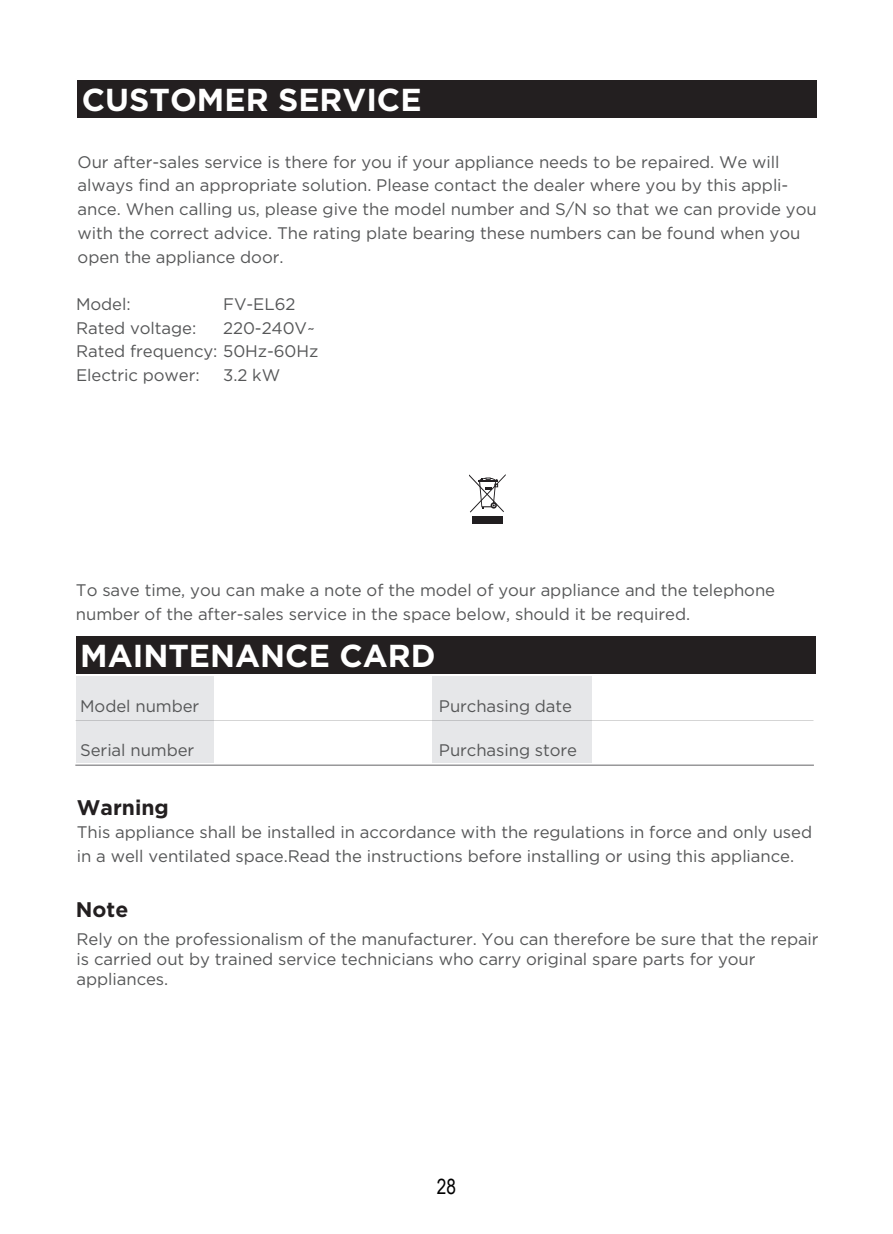
<style>
.page{position:relative;width:893px;height:1234px;background:#fff}
.page>*{position:absolute;margin:0;border:0;box-sizing:border-box;transform-origin:0 0}
.t1{font:700 31.65px "Gotham";color:#fff}
.t2{font:700 21.15px "Gotham";color:#231f20}
.t3{font:21px "Arial Narrow";color:#000}
.t4{font:16.65px/23.7px "Gotham";letter-spacing:-.005em;color:#565758}
</style>
<div class="page">
<div style="left:78px;top:80px;width:739px;height:38px;background:#231f20"></div>
<div style="left:76px;top:676px;width:137px;height:86px;background:#e6e7e9"></div>
<div style="left:432px;top:676px;width:159px;height:86px;background:#e6e7e9"></div>
<div style="left:76px;top:636px;width:739px;height:37px;background:#231f20"></div>
<hr style="left:75px;top:764px;width:739px;height:1px;background:#636366">
<div style="left:472px;top:516px;width:31px;height:8px;background:#211e20"></div>
<svg style="left:469px;top:474px;width:37px;height:38px"></svg>
<h1 class="t1" style="left:82px;top:78px;width:341px">CUSTOMER SERVICE</h1>
<p class="t4" style="left:78px;top:149px;width:741px">Our after-sales service is there for you if your appliance needs to be repaired. We will always find an appropriate solution. Please contact the dealer where you by this appli&shy;ance. When calling us, please give the model number and S/N so that we can provide you with the correct advice. The rating plate bearing these numbers can be found when you open the appliance door.</p>
<p class="t4" style="left:76px;top:291px;width:244px">Model:<br>Rated voltage:<br>Rated frequency: 50Hz-60Hz<br>Electric power:</p>
<p class="t4" style="left:223px;top:291px;width:74px">FV-EL62</p>
<p class="t4" style="left:223px;top:315px;width:93px">220-240V~</p>
<p class="t4" style="left:223px;top:363px;width:58px">3.2 kW</p>
<p class="t4" style="left:76px;top:578px;width:701px">To save time, you can make a note of the model of your appliance and the telephone number of the after-sales service in the space below, should it be required.</p>
<h1 class="t1" style="left:80px;top:634px;width:357px">MAINTENANCE CARD</h1>
<p class="t4" style="left:80px;top:693px;width:121px">Model number</p>
<p class="t4" style="left:80px;top:737px;width:116px">Serial number</p>
<p class="t4" style="left:439px;top:693px;width:135px">Purchasing date</p>
<p class="t4" style="left:439px;top:737px;width:140px">Purchasing store</p>
<p class="t2" style="left:77px;top:792px;width:93px">Warning</p>
<p class="t4" style="left:77px;top:820px;width:737px">This appliance shall be installed in accordance with the regulations in force and only used in a well ventilated space.Read the instructions before installing or using this appliance.</p>
<p class="t2" style="left:76px;top:895px;width:54px">Note</p>
<p class="t4" style="left:77px;top:928px;width:744px;line-height:20.1px">Rely on the professionalism of the manufacturer. You can therefore be sure that the repair is carried out by trained service technicians who carry original spare parts for your appliances.</p>
<p class="t3" style="left:437px;top:1170px;width:21px">28</p>
</div>
